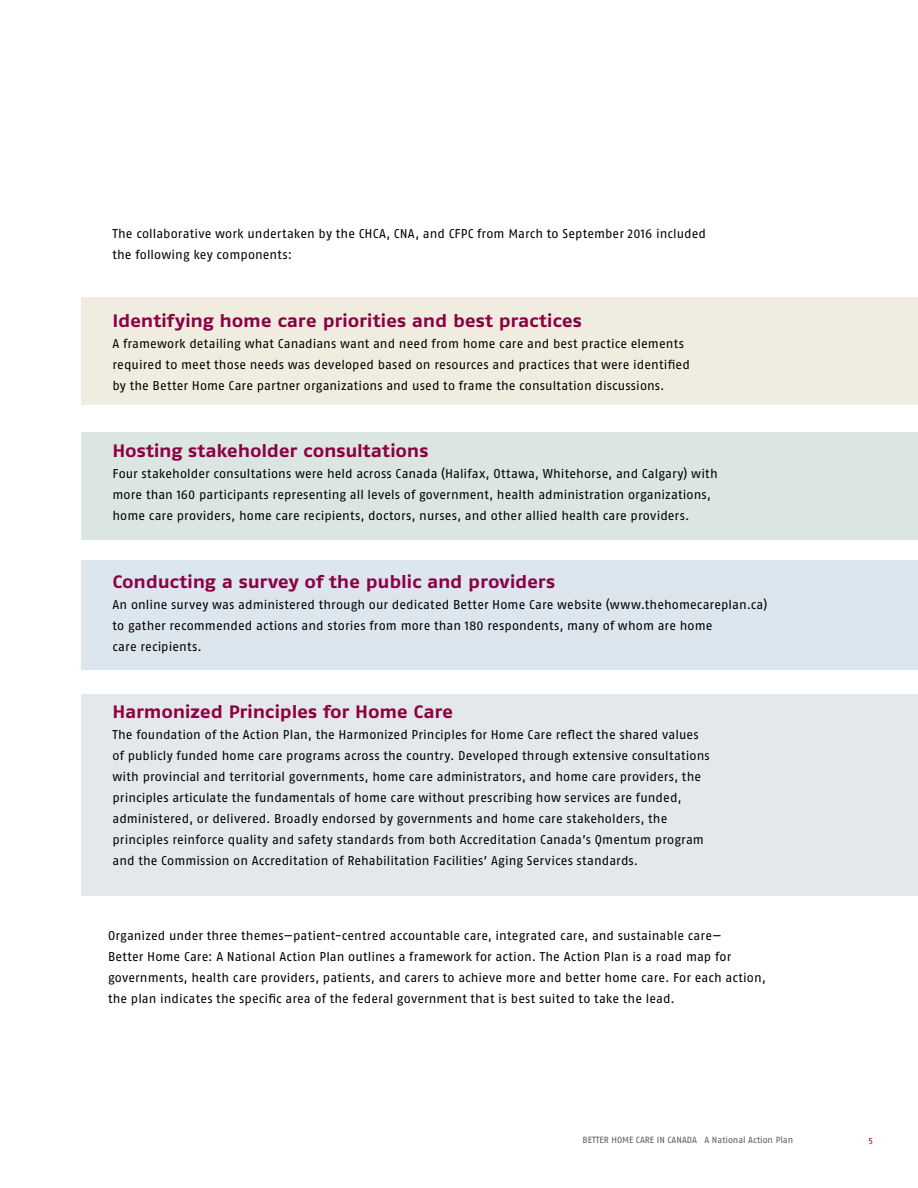
<style>
.page{position:relative;width:918px;height:1188px;background:#fff}
.page>*{position:absolute;margin:0;border:0;box-sizing:border-box;transform-origin:0 0}
.t1{font:18px "Fago Ex Bold Lf";letter-spacing:-.015em;color:#8b0144}
.t2{font:12.75px/21px "Fago No Regular LF";letter-spacing:.01em;color:#000}
.t3{font:9px "Fago No Regular LF";color:#58595b}
.t4{font:8.7px "Fago No";color:#8b0144}
</style>
<div class="page">
<div style="left:81px;top:297px;width:837px;height:108px;background:#f0ede0"></div>
<div style="left:81px;top:432px;width:837px;height:108px;background:#dbe5e1"></div>
<div style="left:81px;top:561px;width:837px;height:109px;background:#dce6ee"></div>
<div style="left:81px;top:695px;width:837px;height:201px;background:#e5e8ea"></div>
<p class="t2" style="left:112px;top:223px;width:595px">The collaborative work undertaken by the CHCA, CNA, and CFPC from March to September 2016 included the following key components:</p>
<h1 class="t1" style="left:112px;top:310px;width:471px">Identifying home care priorities and best practices</h1>
<p class="t2" style="left:112px;top:333px;width:579px">A framework detailing what Canadians want and need from home care and best practice elements required to meet those needs was developed based on resources and practices that were identified by the Better Home Care partner organizations and used to frame the consultation discussions.</p>
<h1 class="t1" style="left:112px;top:440px;width:317px">Hosting stakeholder consultations</h1>
<p class="t2" style="left:112px;top:463px;width:607px">Four stakeholder consultations were held across Canada (Halifax, Ottawa, Whitehorse, and Calgary) with more than 160 participants representing all levels of government, health administration organizations, home care providers, home care recipients, doctors, nurses, and other allied health care providers.</p>
<h1 class="t1" style="left:112px;top:571px;width:444px">Conducting a survey of the public and providers</h1>
<p class="t2" style="left:112px;top:594px;width:656px">An online survey was administered through our dedicated Better Home Care website (www.thehomecareplan.ca) to gather recommended actions and stories from more than 180 respondents, many of whom are home<br>care recipients.</p>
<h1 class="t1" style="left:112px;top:701px;width:342px">Harmonized Principles for Home Care</h1>
<p class="t2" style="left:112px;top:724px;width:599px">The foundation of the Action Plan, the Harmonized Principles for Home Care reflect the shared values of publicly funded home care programs across the country. Developed through extensive consultations with provincial and territorial governments, home care administrators, and home care providers, the principles articulate the fundamentals of home care without prescribing how services are funded, administered, or delivered. Broadly endorsed by governments and home care stakeholders, the principles reinforce quality and safety standards from both Accreditation Canada’s Qmentum program and the Commission on Accreditation of Rehabilitation Facilities’ Aging Services standards.</p>
<p class="t2" style="left:108px;top:925px;width:659px">Organized under three themes—patient-centred accountable care, integrated care, and sustainable care—<br>Better Home Care: A National Action Plan outlines a framework for action. The Action Plan is a road map for governments, health care providers, patients, and carers to achieve more and better home care. For each action, the plan indicates the specific area of the federal government that is best suited to take the lead.</p>
<p class="t3" style="left:583px;top:1135px;width:212px">BETTER HOME CARE IN CANADA A National Action Plan</p>
<p class="t4" style="left:868px;top:1135px;width:6px">5</p>
</div>
